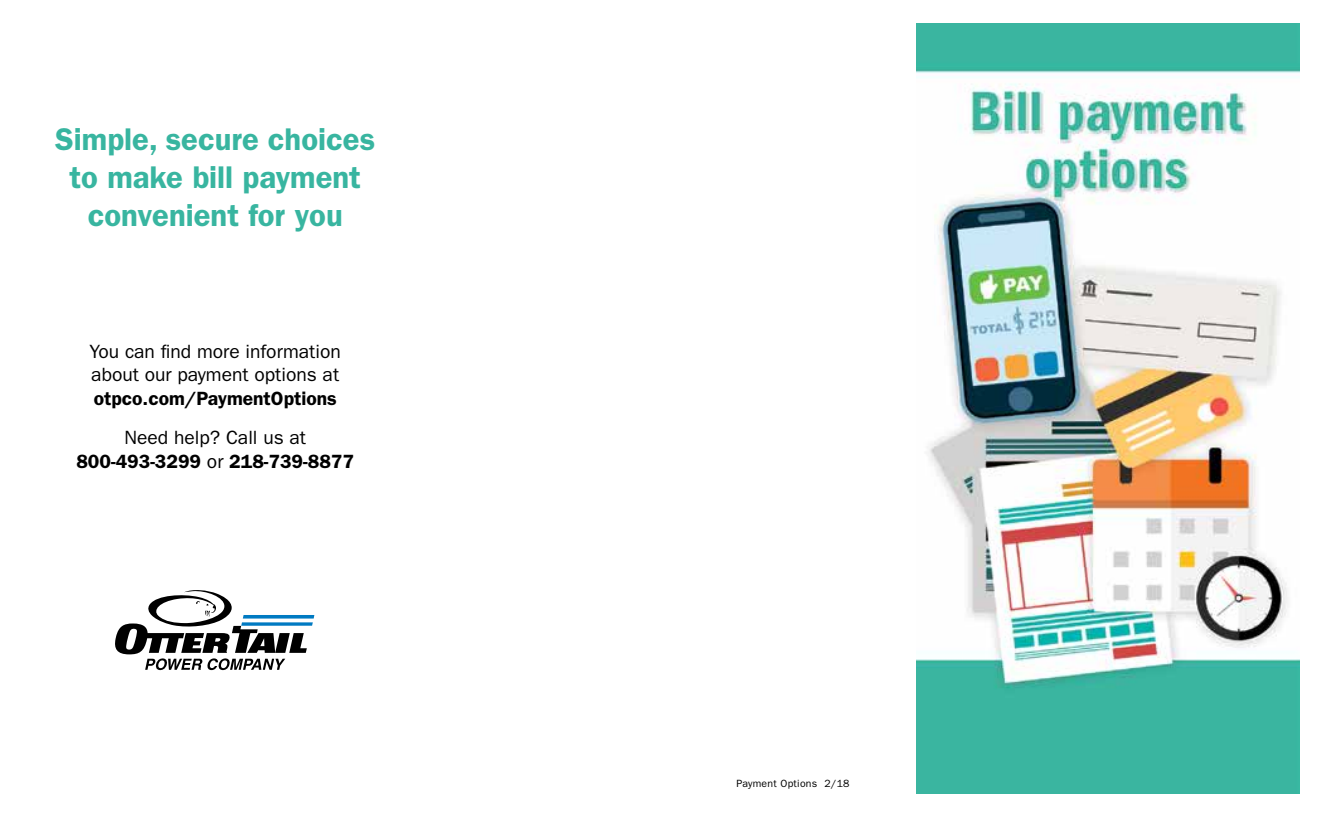
<style>
.page{position:relative;width:1323px;height:819px;background:#fff}
.page>*{position:absolute;margin:0;border:0;box-sizing:border-box;transform-origin:0 0}
.t1{font:600 31.5px/37.8px "ITC Franklin Gothic Std";color:#38b5a0;text-align:center}
.t2{font:600 19.25px/23.6px "ITC Franklin Gothic Std";color:#000;text-align:center}
.t3{font:19.25px/23.6px "ITC Franklin Gothic Std";color:#000}
.t4{font:10.5px "ITC Franklin Gothic Std";letter-spacing:.025em;color:#000}
.s1{font-weight:400}
</style>
<div class="page">
<img style="left:916px;top:24px;width:383px;height:770px">
<svg style="left:115px;top:590px;width:199px;height:80px"></svg>
<h1 class="t1" style="left:55px;top:120px;width:322px">Simple, secure choices to make bill payment convenient for you</h1>
<p class="t3" style="left:90px;top:339px;width:253px">You can find more information about our payment options at</p>
<p class="t2" style="left:94px;top:387px;width:245px">otpco.com/PaymentOptions</p>
<p class="t2" style="left:76px;top:426px;width:279px"><span class="s1">Need help? Call us at<br></span>800-493-3299 <span class="s1">or</span> 218-739-8877</p>
<p class="t4" style="left:737px;top:777px;width:115px">Payment Options 2/18</p>
</div>
